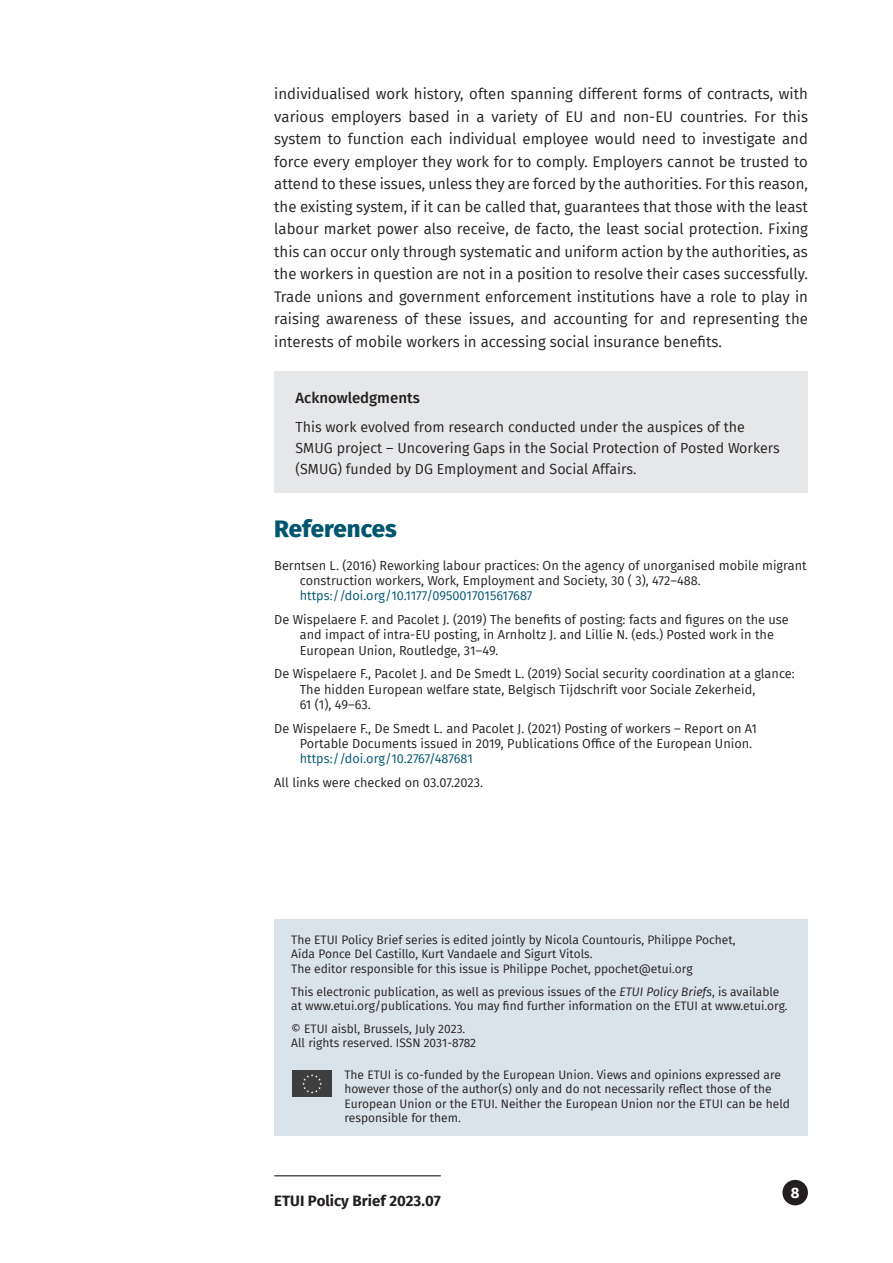
<style>
.page{position:relative;width:893px;height:1263px;background:#fff}
.page>*{position:absolute;margin:0;border:0;box-sizing:border-box;transform-origin:0 0}
._1-Titre_Principal{font:800 24px "Fira Sans";color:#005570}
._3-Txt_courant____suivants{font:15px/22.5px "Fira Sans";color:#231f20;text-align:justify}
.t1{font:700 15px "Fira Sans";color:#231f20}
._4-Titre_graph{font:500 15px "Fira Sans";color:#231f20}
.t2{font:700 15px "Fira Sans";color:#fff}
._6-Txt_courant_BOX{font:14.25px/21px "Fira Sans";color:#231f20}
._05-References{font:12.75px/15.3px "Fira Sans";color:#231f20}
._10-infos_de_fin{font:12px/14.4px "Fira Sans";color:#231f20}
.s1{color:#005570}
.s2{font-style:italic}
</style>
<div class="page">
<div style="left:274px;top:371px;width:534px;height:122px;background:#e6e7e9"></div>
<div style="left:274px;top:919px;width:534px;height:216px;background:#dae3e9"></div>
<div style="left:293px;top:1071px;width:39px;height:26px;background:#3e3e3f"></div>
<svg style="left:302px;top:1074px;width:20px;height:19px"></svg>
<div style="left:782px;top:1180px;width:26px;height:25px;background:#231f20;border-radius:50%"></div>
<hr style="left:274px;top:1175px;width:167px;height:1px;background:#231f20">
<p class="_3-Txt_courant____suivants" style="left:274px;top:82px;width:535px">individualised work history, often spanning different forms of contracts, with various employers based in a variety of EU and non-EU countries. For this system to function each individual employee would need to investigate and force every employer they work for to comply. Employers cannot be trusted to attend to these issues, unless they are forced by the authorities. For this reason, the existing system, if it can be called that, guarantees that those with the least labour market power also receive, de facto, the least social protection. Fixing this can occur only through systematic and uniform action by the authorities, as the workers in question are not in a position to resolve their cases successfully.<br>Trade unions and government enforcement institutions have a role to play in raising awareness of these issues, and accounting for and representing the interests of mobile workers in accessing social insurance benefits.</p>
<p class="_4-Titre_graph" style="left:296px;top:386px;width:126px">Acknowledgments</p>
<p class="_6-Txt_courant_BOX" style="left:296px;top:417px;width:486px">This work evolved from research conducted under the auspices of the<br>SMUG project – Uncovering Gaps in the Social Protection of Posted Workers (SMUG) funded by DG Employment and Social Affairs.</p>
<p class="_1-Titre_Principal" style="left:274px;top:508px;width:124px">References</p>
<p class="_05-References" style="left:300px;top:557px;width:508px;text-indent:-26px">Berntsen L. (2016) Reworking labour practices: On the agency of unorganised mobile migrant construction workers, Work, Employment and Society, 30 ( 3), 472–488. <span class="s1">https://doi.org/10.1177/0950017015617687</span></p>
<p class="_05-References" style="left:300px;top:611px;width:491px;text-indent:-26px">De Wispelaere F. and Pacolet J. (2019) The benefits of posting: facts and figures on the use and impact of intra-EU posting, in Arnholtz J. and Lillie N. (eds.) Posted work in the<br>European Union, Routledge, 31–49.</p>
<p class="_05-References" style="left:300px;top:666px;width:497px;text-indent:-26px">De Wispelaere F., Pacolet J. and De Smedt L. (2019) Social security coordination at a glance:<br>The hidden European welfare state, Belgisch Tijdschrift voor Sociale Zekerheid,<br>61 (1), 49–63.</p>
<p class="_05-References" style="left:300px;top:720px;width:459px;text-indent:-26px">De Wispelaere F., De Smedt L. and Pacolet J. (2021) Posting of workers – Report on A1<br>Portable Documents issued in 2019, Publications Office of the European Union. <span class="s1">https://doi.org/10.2767/487681</span></p>
<p class="_05-References" style="left:274px;top:775px;width:210px">All links were checked on 03.07.2023.</p>
<p class="_10-infos_de_fin" style="left:291px;top:932px;width:446px">The ETUI Policy Brief series is edited jointly by Nicola Countouris, Philippe Pochet,<br>Aída Ponce Del Castillo, Kurt Vandaele and Sigurt Vitols.<br>The editor responsible for this issue is Philippe Pochet, ppochet@etui.org</p>
<p class="_10-infos_de_fin" style="left:291px;top:984px;width:498px">This electronic publication, as well as previous issues of the <span class="s2">ETUI Policy Briefs</span>, is available at www.etui.org/publications. You may find further information on the ETUI at www.etui.org.</p>
<p class="_10-infos_de_fin" style="left:291px;top:1021px;width:186px">© ETUI aisbl, Brussels, July 2023.<br>All rights reserved. ISSN 2031-8782</p>
<p class="_10-infos_de_fin" style="left:344px;top:1067px;width:447px">The ETUI is co-funded by the European Union. Views and opinions expressed are however those of the author(s) only and do not necessarily reflect those of the European Union or the ETUI. Neither the European Union nor the ETUI can be held responsible for them.</p>
<p class="t1" style="left:274px;top:1188px;width:168px">ETUI Policy Brief 2023.07</p>
<p class="t2" style="left:791px;top:1180px;width:10px">8</p>
</div>
